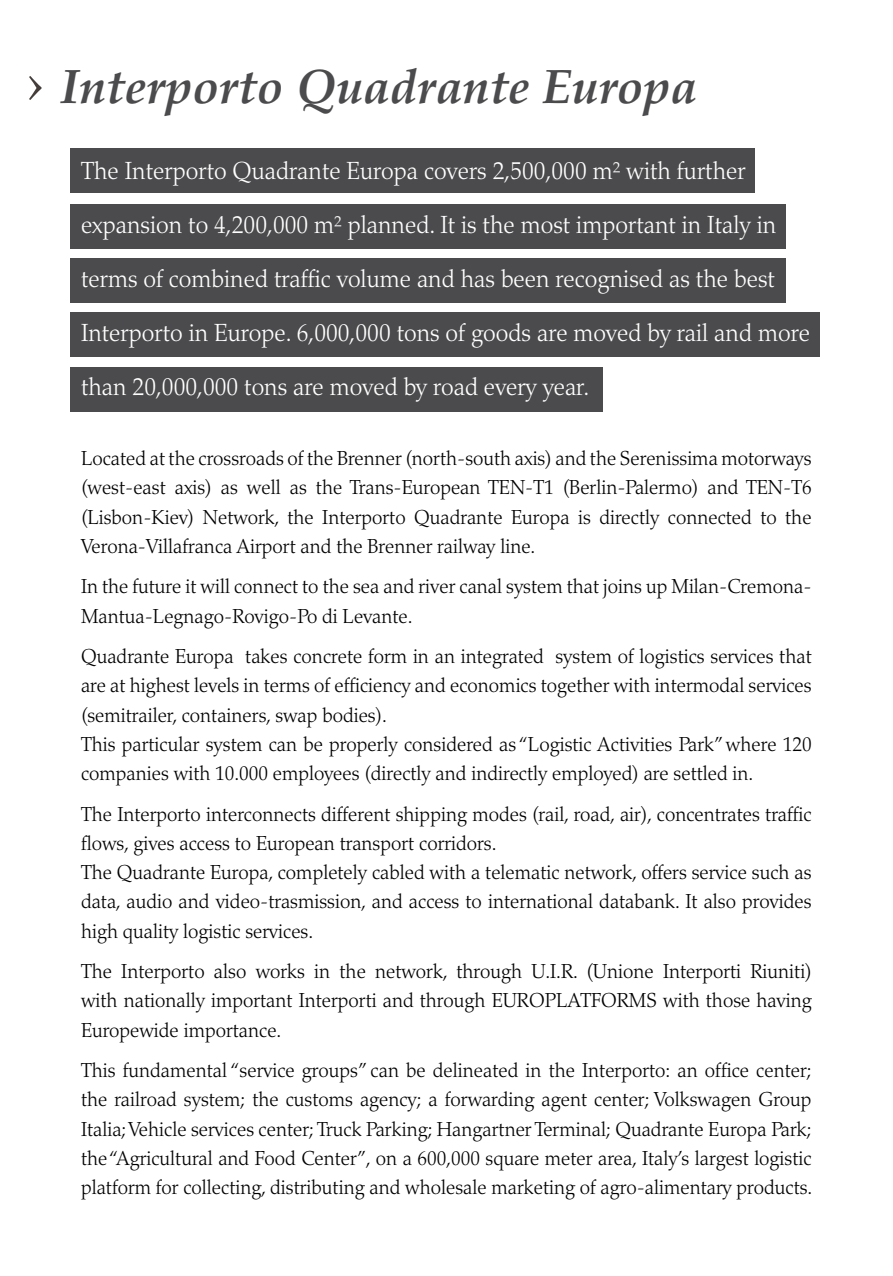
<style>
.page{position:relative;width:893px;height:1276px;background:#fff}
.page>*{position:absolute;margin:0;border:0;box-sizing:border-box;transform-origin:0 0}
.t1{font:48.38px "Palatino Bold Italic Os F";color:#4b4b4d}
.t2{font:300 24.75px/54px "Palatino";color:#fff;scale:.95 1}
.t3{font:300 20.25px/29.2px "Palatino";color:#000;text-align:justify;scale:.95 1}
.s1{font-family:"Palatino";font-weight:300;font-size:67.5px;color:#453d3a}
</style>
<div class="page">
<div style="left:70px;top:148px;width:684px;height:45px;background:#4b4b4d"></div>
<div style="left:70px;top:204px;width:716px;height:45px;background:#4b4b4d"></div>
<div style="left:70px;top:258px;width:716px;height:45px;background:#4b4b4d"></div>
<div style="left:70px;top:313px;width:750px;height:44px;background:#4b4b4d"></div>
<div style="left:70px;top:367px;width:533px;height:44px;background:#4b4b4d"></div>
<h1 class="t1" style="left:26px;top:58px;width:673px"><span class="s1">›</span> Interporto Quadrante Europa</h1>
<p class="t2" style="left:81px;top:144px;width:769px">The Interporto Quadrante Europa covers 2,500,000 m² with further expansion to 4,200,000 m² planned. It is the most important in Italy in terms of combined traffic volume and has been recognised as the best Interporto in Europe. 6,000,000 tons of goods are moved by rail and more than 20,000,000 tons are moved by road every year.</p>
<p class="t3" style="left:81px;top:444px;width:771px">Located at the crossroads of the Brenner (north-south axis) and the Serenissima motorways (west-east axis) as well as the Trans-European TEN-T1 (Berlin-Palermo) and TEN-T6 (Lisbon-Kiev) Network, the Interporto Quadrante Europa is directly connected to the Verona-Villafranca Airport and the Brenner railway line.</p>
<p class="t3" style="left:81px;top:572px;width:771px">In the future it will connect to the sea and river canal system that joins up Milan-Cremona-<br>Mantua-Legnago-Rovigo-Po di Levante.</p>
<p class="t3" style="left:81px;top:642px;width:771px;text-align:left">Quadrante Europa takes concrete form in an integrated system of logistics services that are at highest levels in terms of efficiency and economics together with intermodal services (semitrailer, containers, swap bodies).<br>This particular system can be properly considered as “Logistic Activities Park” where 120 companies with 10.000 employees (directly and indirectly employed) are settled in.</p>
<p class="t3" style="left:81px;top:799px;width:771px;text-align:left">The Interporto interconnects different shipping modes (rail, road, air), concentrates traffic flows, gives access to European transport corridors.<br>The Quadrante Europa, completely cabled with a telematic network, offers service such as data, audio and video-trasmission, and access to international databank. It also provides high quality logistic services.</p>
<p class="t3" style="left:81px;top:957px;width:771px">The Interporto also works in the network, through U.I.R. (Unione Interporti Riuniti) with nationally important Interporti and through EUROPLATFORMS with those having Europewide importance.</p>
<p class="t3" style="left:81px;top:1056px;width:771px">This fundamental “service groups” can be delineated in the Interporto: an office center; the railroad system; the customs agency; a forwarding agent center; Volkswagen Group Italia; Vehicle services center; Truck Parking; Hangartner Terminal; Quadrante Europa Park; the “Agricultural and Food Center”, on a 600,000 square meter area, Italy’s largest logistic platform for collecting, distributing and wholesale marketing of agro-alimentary products.</p>
</div>
